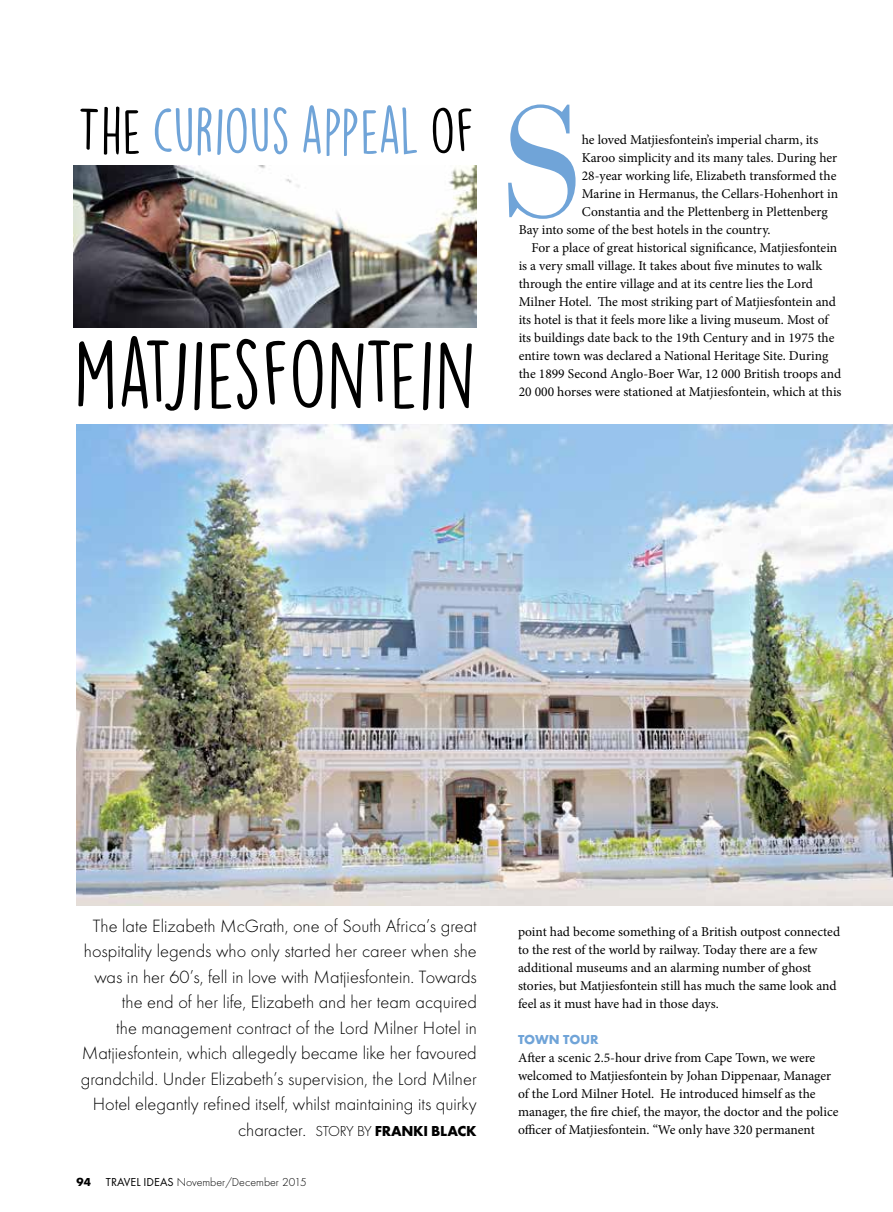
<style>
.page{position:relative;width:893px;height:1212px;background:#fff}
.page>*{position:absolute;margin:0;border:0;box-sizing:border-box;transform-origin:0 0}
.t1{font:300 166.5px "Bodoni Antiqua T";color:#70a4d8}
.t2{font:87.3px "DK Lemon Yellow Sun";color:#000}
.t3{font:58.5px "DK Lemon Yellow Sun";color:#70a4d8}
.t4{font:300 18.45px/25.5px "Futura T";color:#000;text-align:right}
.t5{font:700 15px "Futura T";letter-spacing:-.02em;color:#000}
.t6{font:13.5px/18px "Minion Pro";letter-spacing:-.005em;color:#000}
.t7{font:700 13.5px "Futura T";letter-spacing:-.005em;color:#70a4d8}
.t8{font:300 12px "Futura T";color:#000}
.t9{font:700 12px "Futura T";color:#000}
.s1{color:#000}
.s2{font-weight:300;font-size:18.45px}
.s3{font-weight:300}
.s4{font-weight:400}
</style>
<div class="page">
<img style="left:73px;top:166px;width:404px;height:161px">
<img style="left:77px;top:425px;width:816px;height:481px">
<h3 class="t3" style="left:77px;top:94px;width:398px"><span class="s1">THE</span> CURIOUS APPEAL <span class="s1">OF</span></h3>
<h2 class="t2" style="left:74px;top:320px;width:404px">MATJIESFONTEIN</h2>
<h1 class="t1" style="left:500px;top:65px;width:85px">s</h1>
<p class="t6" style="left:582px;top:131px;width:238px">he loved Matjiesfontein’s imperial charm, its</p>
<p class="t6" style="left:582px;top:149px;width:257px">Karoo simplicity and its many tales. During her</p>
<p class="t6" style="left:582px;top:167px;width:256px">28-year working life, Elizabeth transformed the</p>
<p class="t6" style="left:582px;top:185px;width:258px">Marine in Hermanus, the Cellars-Hohenhort in</p>
<p class="t6" style="left:582px;top:203px;width:247px">Constantia and the Plettenberg in Plettenberg</p>
<p class="t6" style="left:519px;top:221px;width:253px">Bay into some of the best hotels in the country.</p>
<p class="t6" style="left:531px;top:239px;width:307px">For a place of great historical significance, Matjiesfontein</p>
<p class="t6" style="left:519px;top:257px;width:305px">is a very small village. It takes about five minutes to walk</p>
<p class="t6" style="left:519px;top:275px;width:296px">through the entire village and at its centre lies the Lord</p>
<p class="t6" style="left:519px;top:293px;width:319px">Milner Hotel. The most striking part of Matjiesfontein and</p>
<p class="t6" style="left:519px;top:311px;width:311px">its hotel is that it feels more like a living museum. Most of</p>
<p class="t6" style="left:519px;top:329px;width:317px">its buildings date back to the 19th Century and in 1975 the</p>
<p class="t6" style="left:519px;top:347px;width:311px">entire town was declared a National Heritage Site. During</p>
<p class="t6" style="left:519px;top:365px;width:324px">the 1899 Second Anglo-Boer War, 12 000 British troops and</p>
<p class="t6" style="left:519px;top:383px;width:324px">20 000 horses were stationed at Matjiesfontein, which at this</p>
<p class="t4" style="left:81px;top:912px;width:397px">The late Elizabeth McGrath, one of South Africa’s great hospitality legends who only started her career when she was in her 60’s, fell in love with Matjiesfontein. Towards the end of her life, Elizabeth and her team acquired<br>the management contract of the Lord Milner Hotel in Matjiesfontein, which allegedly became like her favoured grandchild. Under Elizabeth’s supervision, the Lord Milner Hotel elegantly refined itself, whilst maintaining its quirky</p>
<p class="t5" style="left:238px;top:1122px;width:240px"><span class="s2">character.</span> <span class="s3">STORY BY</span> FRANKI BLACK</p>
<p class="t9" style="left:77px;top:1175px;width:16px">94</p>
<p class="t8" style="left:106px;top:1175px;width:202px"><span class="s4">TRAVEL IDEAS</span> November/December 2015</p>
<p class="t6" style="left:518px;top:923px;width:324px">point had become something of a British outpost connected to the rest of the world by railway. Today there are a few additional museums and an alarming number of ghost stories, but Matjiesfontein still has much the same look and feel as it must have had in those days.</p>
<p class="t7" style="left:518px;top:1031px;width:82px">TOWN TOUR</p>
<p class="t6" style="left:518px;top:1049px;width:322px">After a scenic 2.5-hour drive from Cape Town, we were welcomed to Matjiesfontein by Johan Dippenaar, Manager of the Lord Milner Hotel. He introduced himself as the manager, the fire chief, the mayor, the doctor and the police officer of Matjiesfontein. “We only have 320 permanent</p>
</div>
